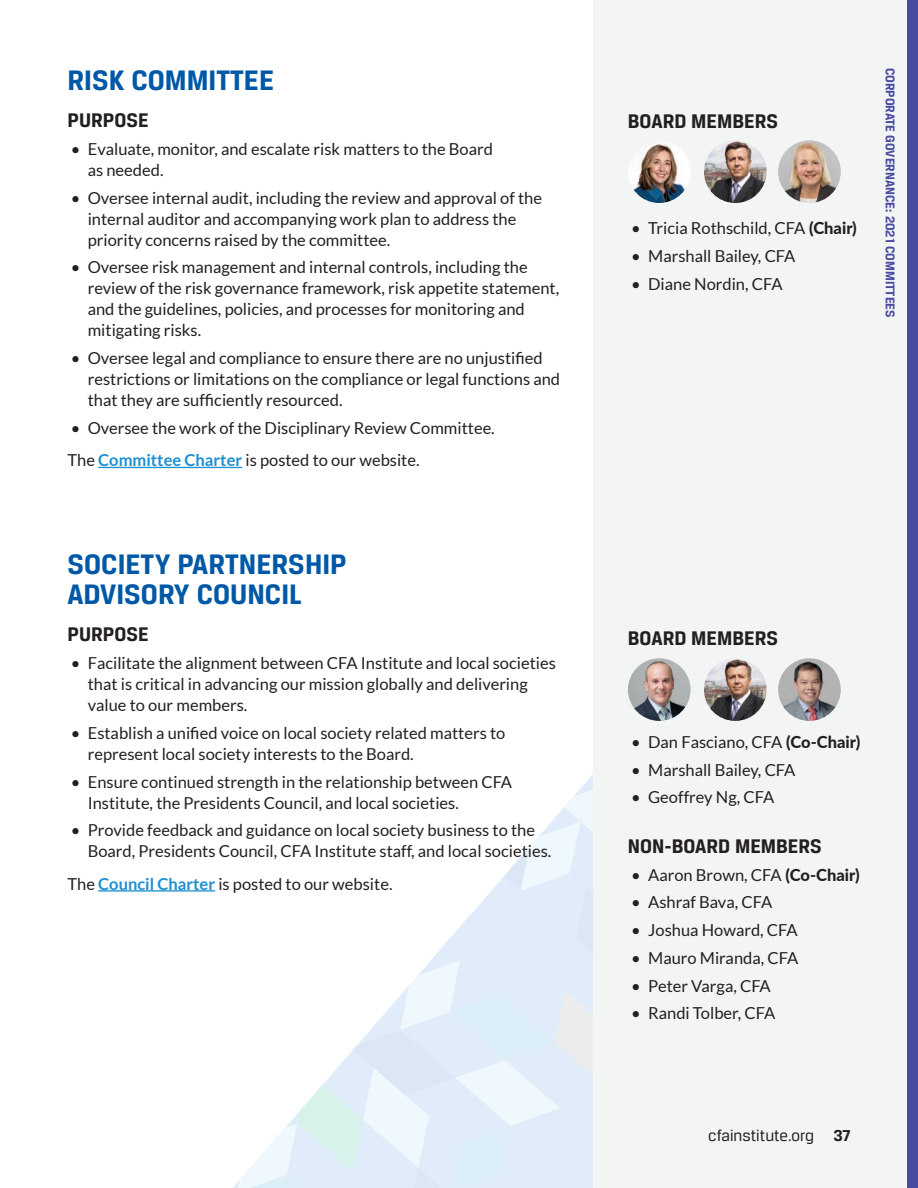
<style>
.page{position:relative;width:918px;height:1188px;background:#fff}
.page>*{position:absolute;margin:0;border:0;box-sizing:border-box;transform-origin:0 0}
.Proxy_Summary_-_Head{font:700 30px/30px "CFA Breuer Text";color:#0158a6}
.Proxy_Summary_-_Subh{font:700 21px "CFA Breuer Text";color:#231f20}
.t1{font:16.8px "CFA Breuer Text";color:#231f20}
.t2{font:16.5px/21px "Lato";color:#231f20}
.Side_Text{font:700 13.5px "CFA Breuer Text";color:#484b9f}
.s1{font-weight:700;color:#1d90d0}
.s2{font-weight:800}
.s3{font-weight:700}
</style>
<div class="page">
<svg style="left:237px;top:565px;width:357px;height:623px"></svg>
<div style="left:594px;top:0;width:324px;height:1188px;background:#f3f4f4"></div>
<hr style="left:98px;top:467px;width:144px;height:1px;background:#1d90d0">
<hr style="left:98px;top:890px;width:117px;height:2px;background:#1d90d0">
<img style="left:628px;top:658px;width:63px;height:63px;border-radius:31px">
<img style="left:704px;top:658px;width:63px;height:63px;border-radius:31px">
<img style="left:778px;top:658px;width:63px;height:63px;border-radius:31px">
<img style="left:628px;top:140px;width:63px;height:63px;border-radius:31px">
<img style="left:704px;top:140px;width:63px;height:63px;border-radius:31px">
<img style="left:778px;top:140px;width:63px;height:63px;border-radius:31px">
<div style="left:908px;top:0;width:10px;height:1188px;background:#484b9f"></div>
<p class="Proxy_Summary_-_Head" style="left:68px;top:65px;width:208px">RISK COMMITTEE</p>
<p class="Proxy_Summary_-_Subh" style="left:68px;top:108px;width:83px">PURPOSE</p>
<p class="t2" style="left:88px;top:138px;width:407px;text-indent:-17px">• Evaluate, monitor, and escalate risk matters to the Board as needed.</p>
<p class="t2" style="left:88px;top:187px;width:456px;text-indent:-17px">• Oversee internal audit, including the review and approval of the internal auditor and accompanying work plan to address the priority concerns raised by the committee.</p>
<p class="t2" style="left:88px;top:257px;width:473px;text-indent:-17px">• Oversee risk management and internal controls, including the review of the risk governance framework, risk appetite statement, and the guidelines, policies, and processes for monitoring and mitigating risks.</p>
<p class="t2" style="left:88px;top:348px;width:474px;text-indent:-17px">• Oversee legal and compliance to ensure there are no unjustified restrictions or limitations on the compliance or legal functions and that they are sufficiently resourced.</p>
<p class="t2" style="left:71px;top:417px;width:426px">• Oversee the work of the Disciplinary Review Committee.</p>
<p class="t2" style="left:68px;top:450px;width:354px">The <span class="s1">Committee Charter</span> is posted to our website.</p>
<p class="Proxy_Summary_-_Head" style="left:68px;top:549px;width:281px">SOCIETY PARTNERSHIP<br>ADVISORY COUNCIL</p>
<p class="Proxy_Summary_-_Subh" style="left:68px;top:623px;width:83px">PURPOSE</p>
<p class="t2" style="left:88px;top:652px;width:470px;text-indent:-17px">• Facilitate the alignment between CFA Institute and local societies that is critical in advancing our mission globally and delivering value to our members.</p>
<p class="t2" style="left:88px;top:722px;width:419px;text-indent:-17px">• Establish a unified voice on local society related matters to represent local society interests to the Board.</p>
<p class="t2" style="left:88px;top:771px;width:426px;text-indent:-17px">• Ensure continued strength in the relationship between CFA<br>Institute, the Presidents Council, and local societies.</p>
<p class="t2" style="left:88px;top:820px;width:465px;text-indent:-17px">• Provide feedback and guidance on local society business to the<br>Board, Presidents Council, CFA Institute staff, and local societies.</p>
<p class="t2" style="left:68px;top:873px;width:327px">The <span class="s1">Council Charter</span> is posted to our website.</p>
<p class="Proxy_Summary_-_Subh" style="left:628px;top:110px;width:152px">BOARD MEMBERS</p>
<p class="t2" style="left:631px;top:217px;width:227px">• Tricia Rothschild, CFA <span class="s2">(Chair)</span></p>
<p class="t2" style="left:631px;top:245px;width:166px">• Marshall Bailey, CFA</p>
<p class="t2" style="left:631px;top:273px;width:153px">• Diane Nordin, CFA</p>
<p class="Side_Text" style="left:898px;top:68px;width:252px;rotate:90deg">CORPORATE GOVERNANCE: 2021 COMMITTEES</p>
<p class="Proxy_Summary_-_Subh" style="left:628px;top:626px;width:152px">BOARD MEMBERS</p>
<p class="t2" style="left:631px;top:731px;width:231px">• Dan Fasciano, CFA <span class="s2">(Co-Chair)</span></p>
<p class="t2" style="left:631px;top:759px;width:166px">• Marshall Bailey, CFA</p>
<p class="t2" style="left:631px;top:787px;width:145px">• Geoffrey Ng, CFA</p>
<p class="Proxy_Summary_-_Subh" style="left:628px;top:834px;width:196px">NON-BOARD MEMBERS</p>
<p class="t2" style="left:631px;top:864px;width:230px">• Aaron Brown, CFA <span class="s2">(Co-Chair)</span></p>
<p class="t2" style="left:631px;top:892px;width:143px">• Ashraf Bava, CFA</p>
<p class="t2" style="left:631px;top:920px;width:168px">• Joshua Howard, CFA</p>
<p class="t2" style="left:631px;top:947px;width:169px">• Mauro Miranda, CFA</p>
<p class="t2" style="left:631px;top:975px;width:141px">• Peter Varga, CFA</p>
<p class="t2" style="left:631px;top:1003px;width:146px">• Randi Tolber, CFA</p>
<p class="t1" style="left:708px;top:1126px;width:144px">cfainstitute.org <span class="s3">37</span></p>
</div>
